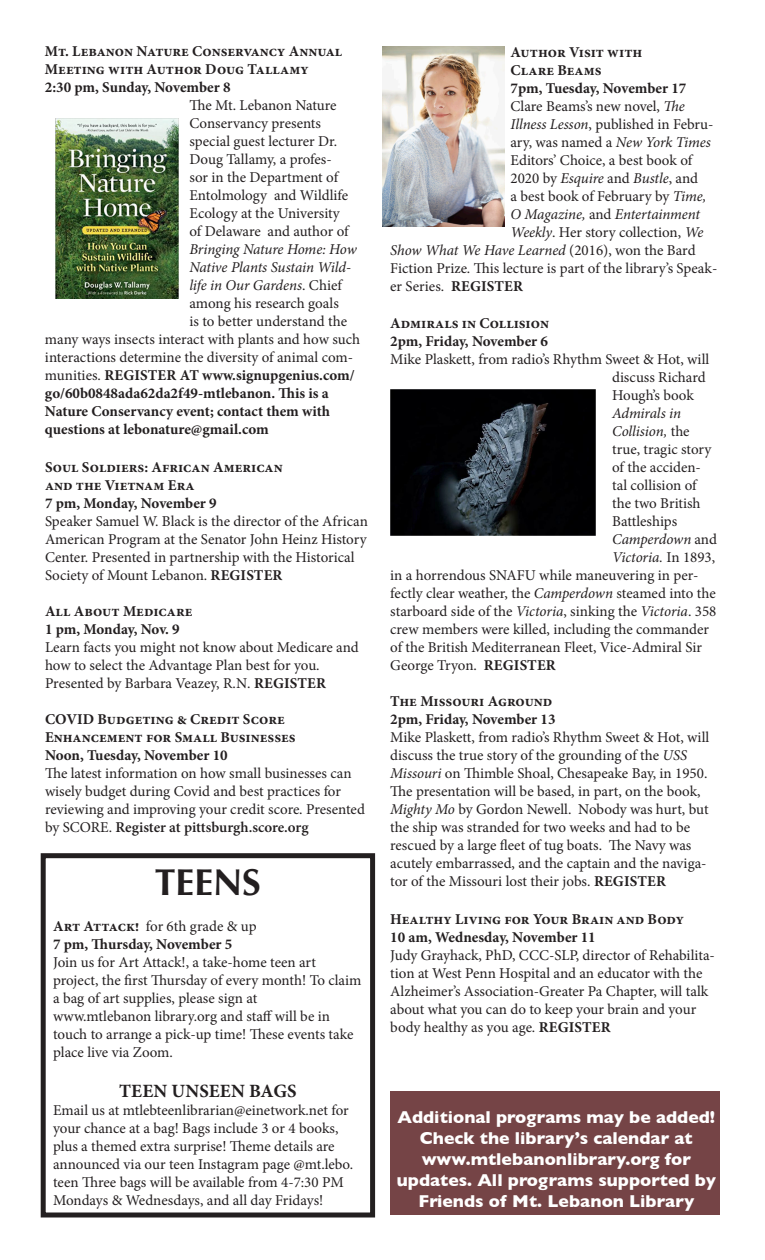
<style>
.page{position:relative;width:765px;height:1260px;background:#fff}
.page>*{position:absolute;margin:0;border:0;box-sizing:border-box;transform-origin:0 0}
.t1{font:700 37.5px "Optima";color:#231f20}
.t2{font:700 18.75px "Minion Pro";letter-spacing:.01em;color:#231f20}
.t3{font:700 17.5px/21px "Gill Sans";color:#fff;text-align:center}
.t4{font:15px/18px "Minion Pro";color:#231f20}
.t5{font:700 15px/18px "Minion Pro";color:#231f20}
.t6{font:italic 15px "Minion Pro";letter-spacing:-.01em;color:#231f20}
.s1{font-style:normal}
.s2{font-weight:400}
.s3{font-weight:700}
.s4{font-weight:600}
.s5{font-style:italic}
</style>
<div class="page">
<div style="left:41px;top:853px;width:334px;height:365px;border:5px solid #231f20"></div>
<div style="left:391px;top:1091px;width:329px;height:124px;background:#754446"></div>
<img style="left:56px;top:119px;width:122px;height:180px">
<img style="left:390px;top:390px;width:206px;height:145px">
<img style="left:382px;top:47px;width:123px;height:180px">
<p class="t5" style="left:45px;top:42px;width:299px">Mt. Lebanon Nature Conservancy Annual<br>Meeting with Author Doug Tallamy</p>
<p class="t5" style="left:45px;top:78px;width:187px">2:30 pm, Sunday, November 8</p>
<p class="t4" style="left:189px;top:96px;width:149px">The Mt. Lebanon Nature<br>Conservancy presents</p>
<p class="t4" style="left:189px;top:132px;width:149px">special guest lecturer Dr.</p>
<p class="t4" style="left:189px;top:150px;width:144px">Doug Tallamy, a profes-</p>
<p class="t4" style="left:189px;top:168px;width:150px">sor in the Department of</p>
<p class="t4" style="left:189px;top:186px;width:160px">Entolmology and Wildlife</p>
<p class="t4" style="left:189px;top:204px;width:152px">Ecology at the University</p>
<p class="t4" style="left:189px;top:222px;width:161px">of Delaware and author of</p>
<p class="t6" style="left:189px;top:239px;width:169px">Bringing Nature Home: How</p>
<p class="t6" style="left:189px;top:257px;width:163px">Native Plants Sustain Wild-</p>
<p class="t6" style="left:189px;top:275px;width:154px">life in Our Gardens<span class="s1">. Chief</span></p>
<p class="t4" style="left:189px;top:294px;width:151px">among his research goals</p>
<p class="t4" style="left:189px;top:312px;width:159px">is to better understand the</p>
<p class="t4" style="left:45px;top:330px;width:317px">many ways insects interact with plants and how such</p>
<p class="t4" style="left:45px;top:348px;width:310px">interactions determine the diversity of animal com-</p>
<p class="t5" style="left:45px;top:366px;width:311px"><span class="s2">munities.</span> REGISTER AT www.signupgenius.com/</p>
<p class="t5" style="left:45px;top:384px;width:285px">go/60b0848ada62da2f49-mtlebanon. This is a</p>
<p class="t5" style="left:45px;top:402px;width:287px">Nature Conservancy event; contact them with</p>
<p class="t5" style="left:45px;top:420px;width:225px">questions at lebonature@gmail.com</p>
<p class="t5" style="left:45px;top:458px;width:239px">Soul Soldiers: African American</p>
<p class="t5" style="left:45px;top:476px;width:151px">and the Vietnam Era</p>
<p class="t5" style="left:45px;top:494px;width:173px">7 pm, Monday, November 9</p>
<p class="t4" style="left:45px;top:512px;width:324px">Speaker Samuel W. Black is the director of the African American Program at the Senator John Heinz History Center. Presented in partnership with the Historical Society of Mount Lebanon. <span class="s3">REGISTER</span></p>
<p class="t5" style="left:45px;top:602px;width:149px">All About Medicare</p>
<p class="t5" style="left:45px;top:620px;width:136px">1 pm, Monday, Nov. 9</p>
<p class="t4" style="left:45px;top:638px;width:315px">Learn facts you might not know about Medicare and how to select the Advantage Plan best for you.<br>Presented by Barbara Veazey, R.N. <span class="s3">REGISTER</span></p>
<p class="t5" style="left:45px;top:710px;width:252px">COVID Budgeting &amp; Credit Score<br>Enhancement for Small Businesses<br>Noon, Tuesday, November 10</p>
<p class="t4" style="left:45px;top:764px;width:321px">The latest information on how small businesses can wisely budget during Covid and best practices for reviewing and improving your credit score. Presented by SCORE. <span class="s4">Register at pittsburgh.score.org</span></p>
<p class="t1" style="left:155px;top:860px;width:108px">TEENS</p>
<p class="t4" style="left:53px;top:917px;width:205px"><span class="s3">Art Attack!</span> for 6th grade &amp; up</p>
<p class="t5" style="left:53px;top:935px;width:181px">7 pm, Thursday, November 5</p>
<p class="t4" style="left:53px;top:953px;width:310px">Join us for Art Attack!, a take-home teen art project, the first Thursday of every month! To claim a bag of art supplies, please sign at<br>www.mtlebanon library.org and staff will be in touch to arrange a pick-up time! These events take place live via Zoom.</p>
<p class="t2" style="left:119px;top:1078px;width:179px">TEEN UNSEEN BAGS</p>
<p class="t4" style="left:53px;top:1101px;width:302px">Email us at mtlebteenlibrarian@einetwork.net for your chance at a bag! Bags include 3 or 4 books, plus a themed extra surprise! Theme details are announced via our teen Instagram page @mt.lebo. teen Three bags will be available from 4-7:30 PM Mondays &amp; Wednesdays, and all day Fridays!</p>
<p class="t5" style="left:511px;top:43px;width:133px">Author Visit with</p>
<p class="t5" style="left:511px;top:61px;width:93px">Clare Beams</p>
<p class="t5" style="left:511px;top:79px;width:177px">7pm, Tuesday, November 17</p>
<p class="t4" style="left:511px;top:98px;width:176px">Clare Beams’s new novel, <span class="s5">The</span></p>
<p class="t4" style="left:511px;top:116px;width:205px"><span class="s5">Illness Lesson</span>, published in Febru-</p>
<p class="t4" style="left:511px;top:134px;width:202px">ary, was named a <span class="s5">New York Times</span></p>
<p class="t4" style="left:511px;top:152px;width:183px">Editors’ Choice, a best book of</p>
<p class="t4" style="left:511px;top:170px;width:189px">2020 by <span class="s5">Esquire</span> and <span class="s5">Bustle</span>, and</p>
<p class="t4" style="left:511px;top:188px;width:197px">a best book of February by <span class="s5">Time,</span></p>
<p class="t6" style="left:511px;top:204px;width:191px">O Magazine, <span class="s1">and</span> Entertainment</p>
<p class="t4" style="left:511px;top:224px;width:195px"><span class="s5">Weekly</span>. Her story collection, <span class="s5">We</span></p>
<p class="t6" style="left:390px;top:240px;width:307px">Show What We Have Learned <span class="s1">(2016), won the Bard</span></p>
<p class="t4" style="left:390px;top:260px;width:329px">Fiction Prize. This lecture is part of the library’s Speak-</p>
<p class="t4" style="left:390px;top:278px;width:134px">er Series. <span class="s3">REGISTER</span></p>
<p class="t5" style="left:390px;top:314px;width:160px">Admirals in Collision</p>
<p class="t5" style="left:390px;top:332px;width:159px">2pm, Friday, November 6</p>
<p class="t4" style="left:390px;top:350px;width:321px">Mike Plaskett, from radio’s Rhythm Sweet &amp; Hot, will</p>
<p class="t4" style="left:612px;top:368px;width:95px">discuss Richard</p>
<p class="t4" style="left:612px;top:386px;width:83px">Hough’s book</p>
<p class="t6" style="left:612px;top:403px;width:70px">Admirals in</p>
<p class="t6" style="left:612px;top:421px;width:79px">Collision, <span class="s1">the</span></p>
<p class="t4" style="left:612px;top:440px;width:101px">true, tragic story</p>
<p class="t4" style="left:612px;top:458px;width:90px">of the acciden-</p>
<p class="t4" style="left:612px;top:476px;width:86px">tal collision of</p>
<p class="t4" style="left:612px;top:494px;width:90px">the two British</p>
<p class="t4" style="left:612px;top:512px;width:67px">Battleships</p>
<p class="t6" style="left:612px;top:529px;width:106px">Camperdown <span class="s1">and</span></p>
<p class="t6" style="left:612px;top:547px;width:105px">Victoria. <span class="s1">In 1893,</span></p>
<p class="t4" style="left:390px;top:566px;width:310px">in a horrendous SNAFU while maneuvering in per-</p>
<p class="t4" style="left:390px;top:584px;width:327px">fectly clear weather, the <span class="s5">Camperdown</span> steamed into the</p>
<p class="t4" style="left:390px;top:602px;width:328px">starboard side of the <span class="s5">Victoria</span>, sinking the <span class="s5">Victoria</span>. 358</p>
<p class="t4" style="left:390px;top:620px;width:320px">crew members were killed, including the commander</p>
<p class="t4" style="left:390px;top:638px;width:313px">of the British Mediterranean Fleet, Vice-Admiral Sir</p>
<p class="t4" style="left:390px;top:656px;width:167px">George Tryon. <span class="s3">REGISTER</span></p>
<p class="t5" style="left:390px;top:692px;width:164px">The Missouri Aground</p>
<p class="t5" style="left:390px;top:710px;width:167px">2pm, Friday, November 13</p>
<p class="t4" style="left:390px;top:728px;width:321px">Mike Plaskett, from radio’s Rhythm Sweet &amp; Hot, will discuss the true story of the grounding of the <span class="s5">USS<br>Missouri</span> on Thimble Shoal, Chesapeake Bay, in 1950.</p>
<p class="t4" style="left:390px;top:782px;width:320px">The presentation will be based, in part, on the book, <span class="s5">Mighty Mo</span> by Gordon Newell. Nobody was hurt, but the ship was stranded for two weeks and had to be rescued by a large fleet of tug boats. The Navy was acutely embarrassed, and the captain and the naviga&shy;tor of the Missouri lost their jobs. <span class="s3">REGISTER</span></p>
<p class="t5" style="left:390px;top:910px;width:295px">Healthy Living for Your Brain and Body</p>
<p class="t4" style="left:390px;top:928px;width:326px"><span class="s3">10 am, Wednesday, November 11<br></span>Judy Grayhack, PhD, CCC-SLP, director of Rehabilita&shy;tion at West Penn Hospital and an educator with the Alzheimer’s Association-Greater Pa Chapter, will talk about what you can do to keep your brain and your body healthy as you age. <span class="s3">REGISTER</span></p>
<p class="t3" style="left:397px;top:1106px;width:321px">Additional programs may be added!<br>Check the library’s calendar at www.mtlebanonlibrary.org for updates. All programs supported by<br>Friends of Mt. Lebanon Library</p>
</div>
